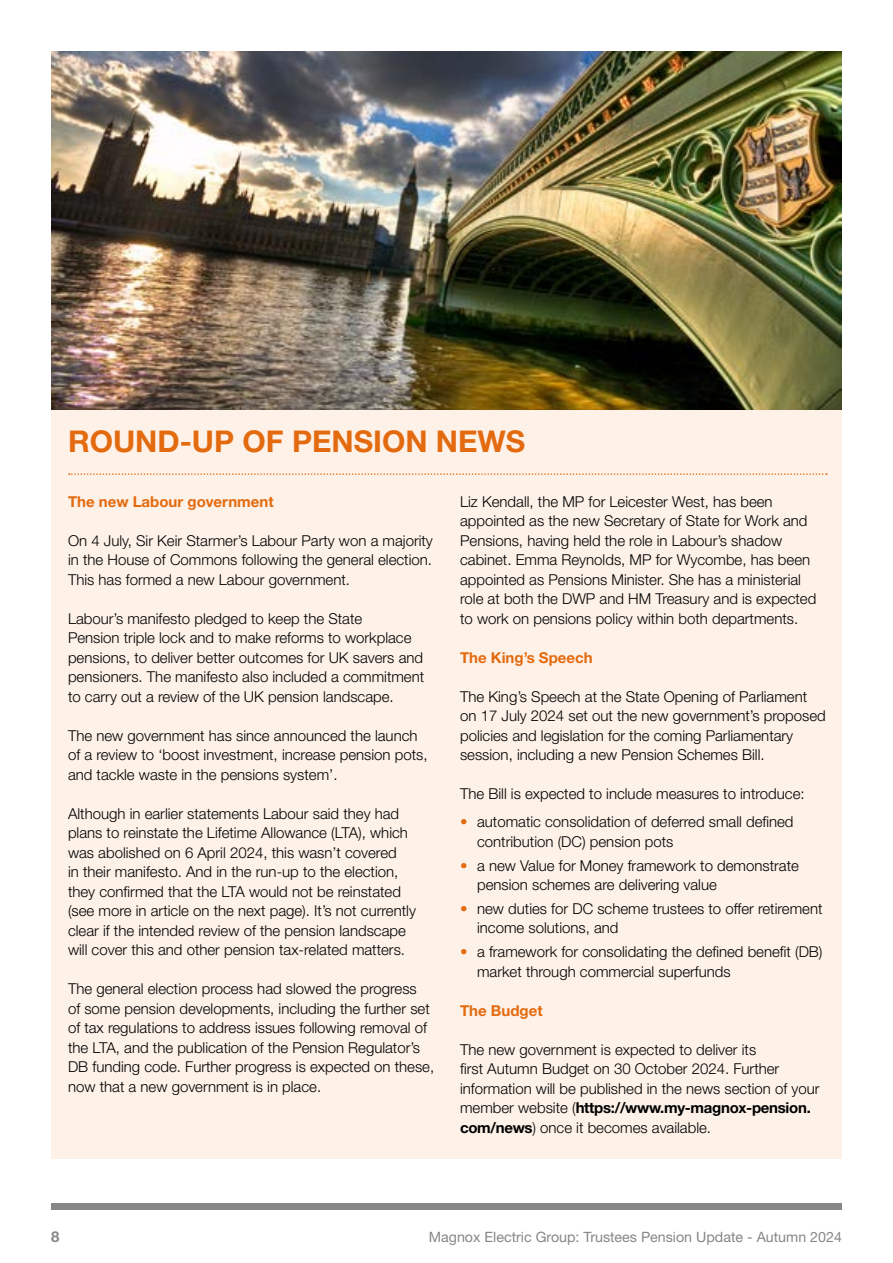
<style>
.page{position:relative;width:893px;height:1263px;background:#fff}
.page>*{position:absolute;margin:0;border:0;box-sizing:border-box;transform-origin:0 0}
.t1{font:700 30px "Helvetica Neue LT Std";color:#e36a0e}
.t2{font:300 15px/19.5px "Helvetica Neue LT Std";color:#000}
.t3{font:700 15px "Helvetica Neue LT Std";color:#e36a0e}
.t4{font:700 15px "Helvetica Neue LT Std";color:#878787}
.t5{font:14.25px "Helvetica Neue LT Std";color:#878787}
.s1{color:#e36a0e}
.s2{font-weight:700}
</style>
<div class="page">
<div style="left:51px;top:1203px;width:791px;height:7px;background:#878787"></div>
<div style="left:51px;top:406px;width:791px;height:753px;background:#fdf1e8"></div>
<svg style="left:69px;top:473px;width:758px;height:2px"></svg>
<img style="left:51px;top:51px;width:791px;height:358px">
<h1 class="t1" style="left:68px;top:423px;width:459px">ROUND-UP OF PENSION NEWS</h1>
<p class="t3" style="left:68px;top:492px;width:207px">The new Labour government</p>
<p class="t2" style="left:68px;top:530px;width:366px;text-align:justify">On 4 July, Sir Keir Starmer’s Labour Party won a majority in the House of Commons following the general election.<br>This has formed a new Labour government.</p>
<p class="t2" style="left:68px;top:608px;width:358px">Labour’s manifesto pledged to keep the State<br>Pension triple lock and to make reforms to workplace pensions, to deliver better outcomes for UK savers and pensioners. The manifesto also included a commitment to carry out a review of the UK pension landscape.</p>
<p class="t2" style="left:68px;top:725px;width:361px">The new government has since announced the launch of a review to ‘boost investment, increase pension pots, and tackle waste in the pensions system’.</p>
<p class="t2" style="left:68px;top:803px;width:349px">Although in earlier statements Labour said they had plans to reinstate the Lifetime Allowance (LTA), which was abolished on 6 April 2024, this wasn’t covered<br>in their manifesto. And in the run-up to the election, they confirmed that the LTA would not be reinstated (see more in article on the next page). It’s not currently clear if the intended review of the pension landscape will cover this and other pension tax-related matters.</p>
<p class="t2" style="left:68px;top:979px;width:368px">The general election process had slowed the progress<br>of some pension developments, including the further set of tax regulations to address issues following removal of the LTA, and the publication of the Pension Regulator’s DB funding code. Further progress is expected on these, now that a new government is in place.</p>
<p class="t2" style="left:460px;top:491px;width:358px">Liz Kendall, the MP for Leicester West, has been appointed as the new Secretary of State for Work and Pensions, having held the role in Labour’s shadow cabinet. Emma Reynolds, MP for Wycombe, has been appointed as Pensions Minister. She has a ministerial role at both the DWP and HM Treasury and is expected to work on pensions policy within both departments.</p>
<p class="t3" style="left:460px;top:648px;width:134px">The King’s Speech</p>
<p class="t2" style="left:460px;top:686px;width:367px">The King’s Speech at the State Opening of Parliament on 17 July 2024 set out the new government’s proposed policies and legislation for the coming Parliamentary session, including a new Pension Schemes Bill.</p>
<p class="t2" style="left:460px;top:784px;width:346px">The Bill is expected to include measures to introduce:</p>
<p class="t2" style="left:477px;top:812px;width:318px;text-indent:-17px"><span class="s1">•</span> automatic consolidation of deferred small defined contribution (DC) pension pots</p>
<p class="t2" style="left:477px;top:855px;width:323px;text-indent:-17px"><span class="s1">•</span> a new Value for Money framework to demonstrate pension schemes are delivering value</p>
<p class="t2" style="left:477px;top:898px;width:347px;text-indent:-17px"><span class="s1">•</span> new duties for DC scheme trustees to offer retirement income solutions, and</p>
<p class="t2" style="left:477px;top:942px;width:347px;text-indent:-17px"><span class="s1">•</span> a framework for consolidating the defined benefit (DB) market through commercial superfunds</p>
<p class="t3" style="left:460px;top:1001px;width:84px">The Budget</p>
<p class="t2" style="left:460px;top:1039px;width:361px">The new government is expected to deliver its<br>first Autumn Budget on 30 October 2024. Further information will be published in the news section of your member website (<span class="s2">https://www.my-magnox-pension. com/news</span>) once it becomes available.</p>
<p class="t4" style="left:51px;top:1227px;width:10px">8</p>
<p class="t5" style="left:429px;top:1228px;width:415px">Magnox Electric Group: Trustees Pension Update - Autumn 2024</p>
</div>
